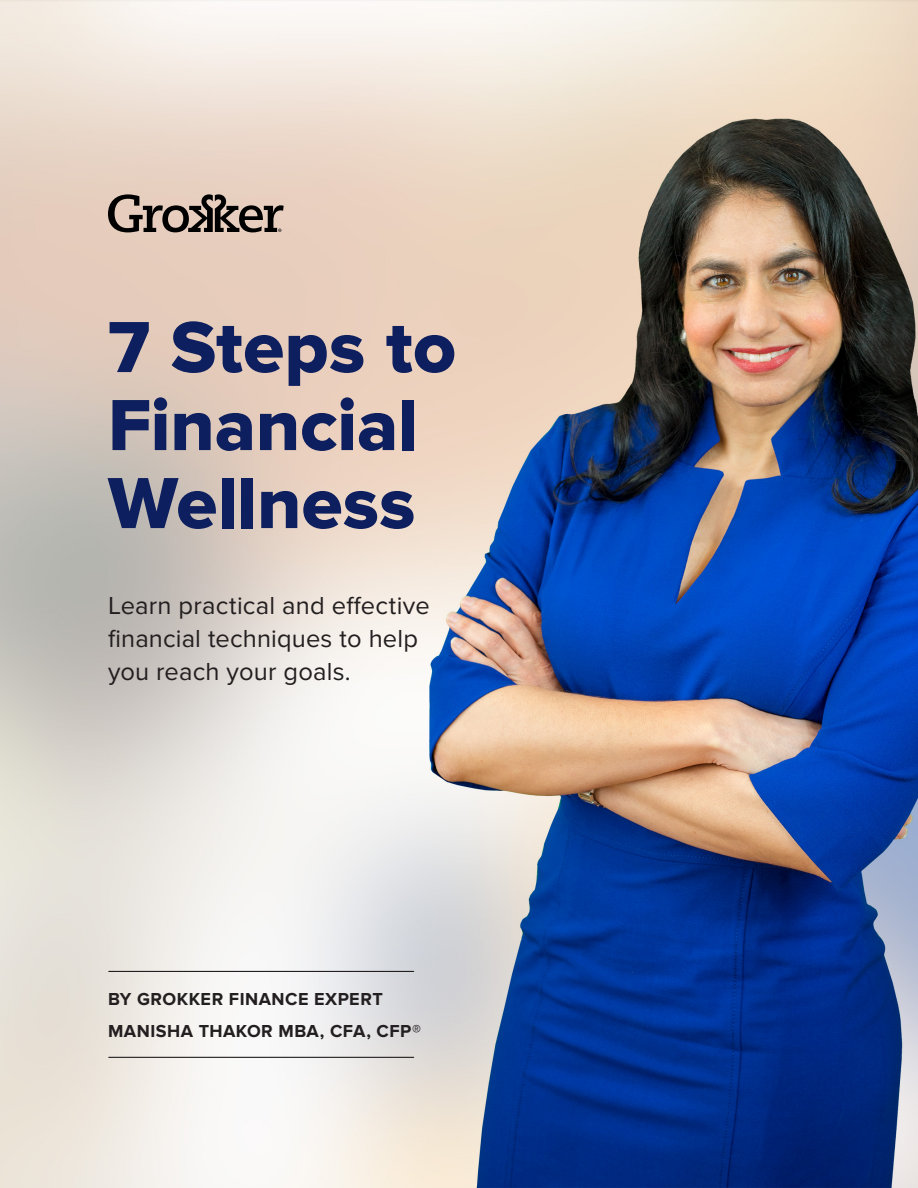
<style>
.page{position:relative;width:918px;height:1188px;background:#fff}
.page>*{position:absolute;margin:0;border:0;box-sizing:border-box;transform-origin:0 0}
.t1{font:75px/78px "Proxima Nova Extrabld";color:#0d1f5e}
.t2{font:25.5px/33px "Proxima Nova";letter-spacing:.005em;color:#231f20}
.t3{font:700 18px/31.5px "Proxima Nova";letter-spacing:.03em;color:#231f20}
</style>
<div class="page">
<img style="left:0;top:0;width:918px;height:1188px">
<hr style="left:109px;top:971px;width:305px;height:1px;background:#231f20">
<hr style="left:109px;top:1057px;width:305px;height:1px;background:#231f20">
<svg style="left:108px;top:194px;width:176px;height:38px;background:#8c7d73"></svg>
<h1 class="t1" style="left:108px;top:310px;width:350px">7 Steps to<br>Financial<br>Wellness</h1>
<p class="t2" style="left:108px;top:589px;width:323px">Learn practical and effective financial techniques to help you reach your goals.</p>
<p class="t3" style="left:108px;top:984px;width:315px">BY GROKKER FINANCE EXPERT<br>MANISHA THAKOR MBA, CFA, CFP®</p>
</div>
